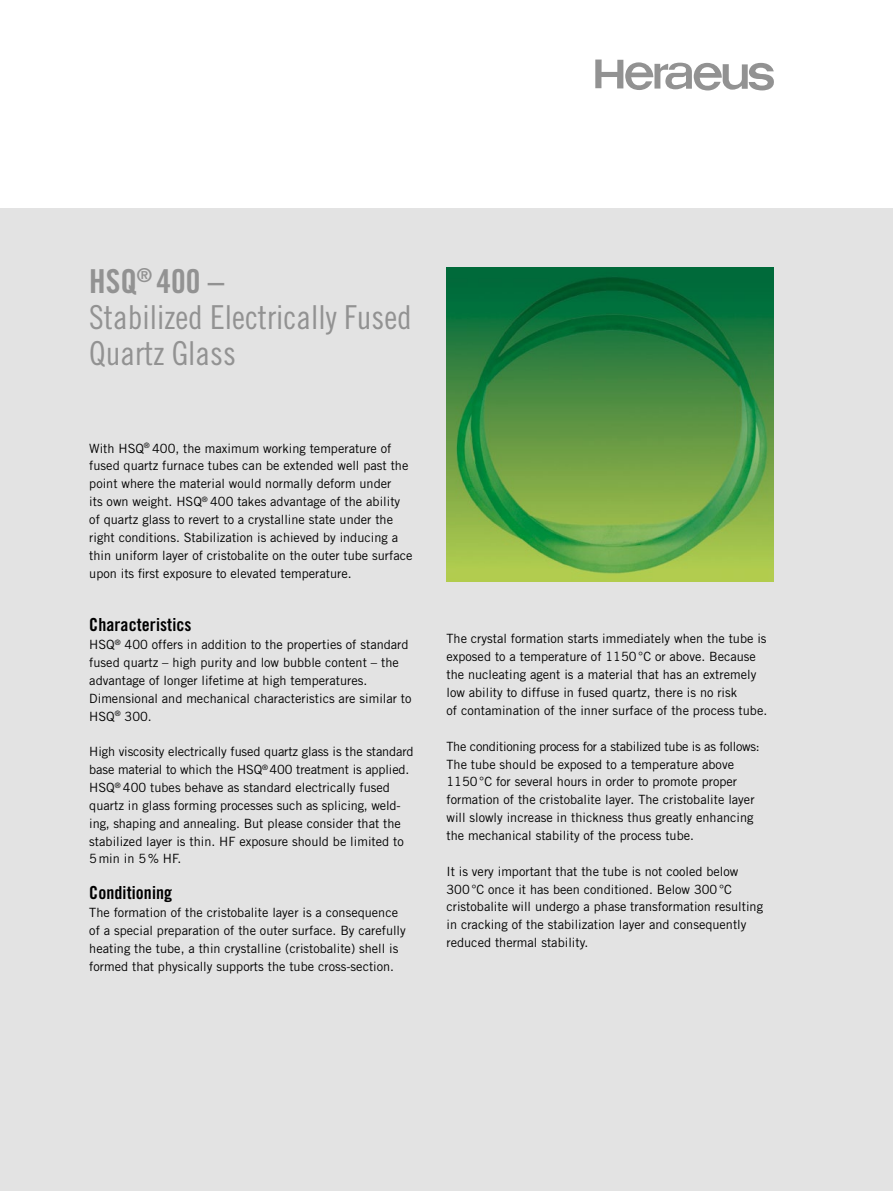
<style>
.page{position:relative;width:893px;height:1191px;background:#fff}
.page>*{position:absolute;margin:0;border:0;box-sizing:border-box;transform-origin:0 0}
.t1{font:33px/35.7px "Trade Gothic Cond Eighteen";color:#929292}
.t2{font:33px "Trade Gothic Bold Cond Twenty";color:#929292}
.t3{font:18px "Trade Gothic Bold Cond Twenty";letter-spacing:.005em;color:#000}
.t4{font:12.75px/17.9px "Trade Gothic";color:#000}
</style>
<div class="page">
<div style="left:0;top:208px;width:893px;height:983px;background:#e3e3e3"></div>
<svg style="left:595px;top:60px;width:179px;height:30px"></svg>
<img style="left:446px;top:268px;width:328px;height:313px">
<h1 class="t2" style="left:89px;top:261px;width:136px">HSQ<sup>®</sup> 400 –</h1>
<h1 class="t1" style="left:89px;top:299px;width:324px">Stabilized Electrically Fused<br>Quartz Glass</h1>
<p class="t4" style="left:89px;top:439px;width:325px">With HSQ<sup>®</sup> 400, the maximum working temperature of fused quartz furnace tubes can be extended well past the point where the material would normally deform under<br>its own weight. HSQ<sup>®</sup> 400 takes advantage of the ability of quartz glass to revert to a crystalline state under the right conditions. Stabilization is achieved by inducing a thin uniform layer of cristobalite on the outer tube surface upon its first exposure to elevated temperature.</p>
<h2 class="t3" style="left:89px;top:614px;width:104px">Characteristics</h2>
<p class="t4" style="left:89px;top:635px;width:324px">HSQ<sup>®</sup> 400 offers in addition to the properties of standard fused quartz – high purity and low bubble content – the advantage of longer lifetime at high temperatures.<br>Dimensional and mechanical characteristics are similar to HSQ<sup>®</sup> 300.</p>
<p class="t4" style="left:89px;top:742px;width:326px">High viscosity electrically fused quartz glass is the standard base material to which the HSQ<sup>®</sup> 400 treatment is applied.<br>HSQ<sup>®</sup> 400 tubes behave as standard electrically fused quartz in glass forming processes such as splicing, weld&shy;ing, shaping and annealing. But please consider that the stabilized layer is thin. HF exposure should be limited to 5min in 5% HF.</p>
<h2 class="t3" style="left:89px;top:882px;width:84px">Conditioning</h2>
<p class="t4" style="left:89px;top:903px;width:318px">The formation of the cristobalite layer is a consequence of a special preparation of the outer surface. By carefully heating the tube, a thin crystalline (cristobalite) shell is formed that physically supports the tube cross-section.</p>
<p class="t4" style="left:446px;top:630px;width:322px">The crystal formation starts immediately when the tube is exposed to a temperature of 1150°C or above. Because the nucleating agent is a material that has an extremely low ability to diffuse in fused quartz, there is no risk<br>of contamination of the inner surface of the process tube.</p>
<p class="t4" style="left:446px;top:737px;width:315px">The conditioning process for a stabilized tube is as follows:<br>The tube should be exposed to a temperature above 1150°C for several hours in order to promote proper formation of the cristobalite layer. The cristobalite layer will slowly increase in thickness thus greatly enhancing the mechanical stability of the process tube.</p>
<p class="t4" style="left:446px;top:862px;width:318px">It is very important that the tube is not cooled below 300°C once it has been conditioned. Below 300°C cristobalite will undergo a phase transformation resulting in cracking of the stabilization layer and consequently reduced thermal stability.</p>
</div>
